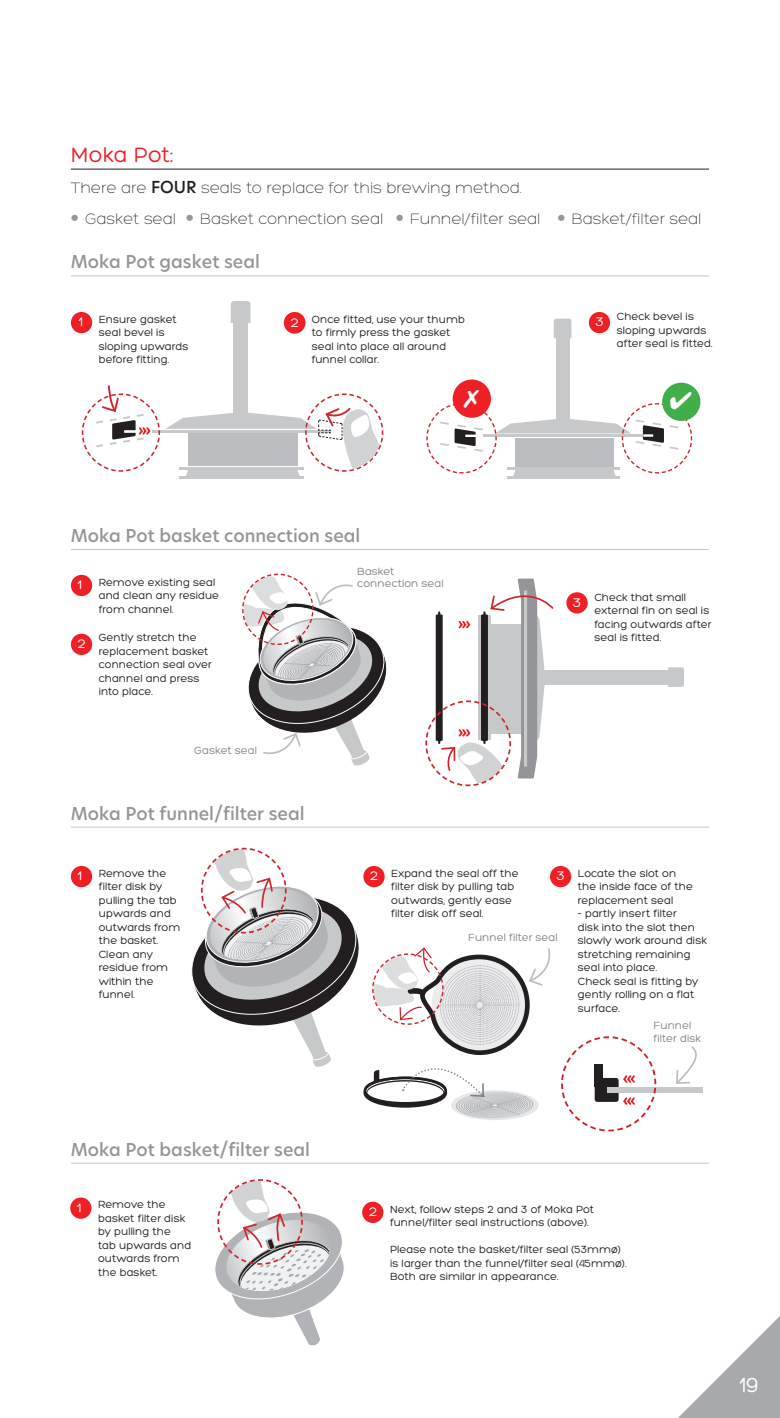
<style>
.page{position:relative;width:780px;height:1418px;background:#fff}
.page>*{position:absolute;margin:0;border:0;box-sizing:border-box;transform-origin:0 0}
.t1{font:22.5px "Hero";color:#ee2026}
.t2{font:22.5px "Hero";color:#fff}
.t3{font:500 17.5px "Hero New";color:#939598}
.t4{font:300 16.25px "Hero";color:#231f20}
.t5{font:13.5px "Hero";color:#fff;scale:1.11 1}
.t6{font:11.25px/13.5px "Hero";color:#231f20}
.t7{font:11.25px/11.2px "Hero";color:#828487}
.s1{font-family:"Hero New";font-weight:500}
.s2{font-weight:400;font-size:37.5px;color:#95969a}
.s3{font-size:13.5px;color:#fff}
</style>
<div class="page">
<div style="left:233px;top:301px;width:15px;height:117px;background:#c7c8ca"></div>
<svg style="left:231px;top:301px;width:19px;height:22px"></svg>
<hr style="left:179px;top:476px;width:125px;height:3px;background:#c7c8ca">
<div style="left:71px;top:312px;width:21px;height:21px;background:#ee2026;border-radius:50%"></div>
<div style="left:284px;top:312px;width:21px;height:21px;background:#ee2026;border-radius:50%"></div>
<hr style="left:71px;top:275px;width:638px;height:1px;background:#c5c3c5">
<div style="left:556px;top:319px;width:13px;height:104px;background:#c7c8ca"></div>
<svg style="left:553px;top:318px;width:18px;height:20px"></svg>
<hr style="left:507px;top:476px;width:112px;height:2px;background:#c7c8ca">
<div style="left:452px;top:379px;width:39px;height:39px;background:#ee2026;border-radius:50%"></div>
<div style="left:662px;top:383px;width:38px;height:38px;background:#40ae49;border-radius:50%"></div>
<hr style="left:71px;top:1162px;width:638px;height:1px;background:#c5c3c5">
<hr style="left:71px;top:549px;width:638px;height:1px;background:#c5c3c5">
<div style="left:539px;top:669px;width:134px;height:15px;background:#c7c8ca"></div>
<svg style="left:668px;top:667px;width:16px;height:20px"></svg>
<div style="left:71px;top:575px;width:21px;height:21px;background:#ee2026;border-radius:50%"></div>
<div style="left:71px;top:633px;width:21px;height:22px;background:#ee2026;border-radius:50%"></div>
<hr style="left:71px;top:826px;width:638px;height:1px;background:#c5c3c5">
<div style="left:71px;top:866px;width:21px;height:21px;background:#ee2026;border-radius:50%"></div>
<div style="left:606px;top:1087px;width:96px;height:5px;background:#c7c8ca"></div>
<svg style="left:561px;top:1036px;width:96px;height:96px"></svg>
<div style="left:550px;top:866px;width:21px;height:21px;background:#ee2026;border-radius:50%"></div>
<div style="left:566px;top:592px;width:21px;height:21px;background:#ee2026;border-radius:50%"></div>
<div style="left:588px;top:312px;width:22px;height:21px;background:#ee2026;border-radius:50%"></div>
<svg style="left:676px;top:1046px;width:21px;height:38px"></svg>
<svg style="left:191px;top:847px;width:363px;height:273px"></svg>
<svg style="left:425px;top:578px;width:130px;height:209px"></svg>
<hr style="left:71px;top:169px;width:638px;height:1px;background:#231f20">
<div style="left:70px;top:1197px;width:21px;height:21px;background:#ee2026;border-radius:50%"></div>
<svg style="left:215px;top:1179px;width:129px;height:167px"></svg>
<div style="left:362px;top:1201px;width:21px;height:21px;background:#ee2026;border-radius:50%"></div>
<svg style="left:242px;top:573px;width:145px;height:193px"></svg>
<svg style="left:679px;top:1316px;width:101px;height:101px"></svg>
<svg style="left:81px;top:385px;width:303px;height:91px"></svg>
<svg style="left:426px;top:389px;width:266px;height:88px"></svg>
<h1 class="t1" style="left:71px;top:143px;width:104px">Moka Pot:</h1>
<h3 class="t4" style="left:71px;top:180px;width:453px">There are <span class="s1">FOUR</span> seals to replace for this brewing method.</h3>
<h3 class="t4" style="left:71px;top:211px;width:106px"><span class="s2">•</span> Gasket seal</h3>
<h3 class="t4" style="left:186px;top:211px;width:199px"><span class="s2">•</span> Basket connection seal</h3>
<h3 class="t4" style="left:395px;top:211px;width:146px"><span class="s2">•</span> Funnel/filter seal</h3>
<h3 class="t4" style="left:557px;top:211px;width:146px"><span class="s2">•</span> Basket/filter seal</h3>
<h2 class="t3" style="left:71px;top:250px;width:190px">Moka Pot gasket seal</h2>
<p class="t6" style="left:78px;top:312px;width:100px"><span class="s3">1</span> Ensure gasket</p>
<p class="t5" style="left:290px;top:315px;width:9px">2</p>
<p class="t6" style="left:99px;top:326px;width:91px">seal bevel is sloping upwards before fitting.</p>
<p class="t6" style="left:312px;top:312px;width:155px">Once fitted, use your thumb to firmly press the gasket seal into place all around funnel collar.</p>
<p class="t5" style="left:595px;top:315px;width:9px">3</p>
<p class="t6" style="left:616px;top:310px;width:97px">Check bevel is sloping upwards after seal is fitted.</p>
<h2 class="t3" style="left:71px;top:524px;width:291px">Moka Pot basket connection seal</h2>
<p class="t6" style="left:99px;top:575px;width:122px;text-indent:-22px"><span class="s3">1</span> Remove existing seal and clean any residue from channel.</p>
<p class="t6" style="left:99px;top:631px;width:115px">Gently stretch the replacement basket connection seal over channel and press into place.</p>
<p class="t7" style="left:357px;top:566px;width:88px">Basket connection seal</p>
<p class="t5" style="left:77px;top:637px;width:9px">2</p>
<p class="t7" style="left:194px;top:745px;width:64px">Gasket seal</p>
<h2 class="t3" style="left:71px;top:801px;width:235px">Moka Pot funnel/filter seal</h2>
<p class="t5" style="left:573px;top:595px;width:9px">3</p>
<p class="t6" style="left:594px;top:590px;width:119px">Check that small external fin on seal is facing outwards after seal is fitted.</p>
<p class="t6" style="left:77px;top:866px;width:91px"><span class="s3">1</span> Remove the</p>
<p class="t5" style="left:370px;top:869px;width:9px">2</p>
<p class="t6" style="left:99px;top:880px;width:83px">filter disk by pulling the tab upwards and outwards from the basket.<br>Clean any residue from within the funnel.</p>
<p class="t6" style="left:391px;top:866px;width:129px">Expand the seal off the filter disk by pulling tab outwards, gently ease filter disk off seal.</p>
<p class="t6" style="left:578px;top:866px;width:117px;text-indent:-21px"><span class="s3">3</span> Locate the slot on the inside face of the replacement seal</p>
<p class="t6" style="left:578px;top:907px;width:131px">- partly insert filter<br>disk into the slot then slowly work around disk stretching remaining seal into place.<br>Check seal is fitting by gently rolling on a flat surface.</p>
<p class="t7" style="left:468px;top:931px;width:91px">Funnel filter seal</p>
<p class="t7" style="left:653px;top:1018px;width:49px;line-height:13.5px">Funnel filter disk</p>
<h2 class="t3" style="left:71px;top:1137px;width:241px">Moka Pot basket/filter seal</h2>
<p class="t6" style="left:98px;top:1197px;width:95px;text-indent:-22px"><span class="s3">1</span> Remove the basket filter disk by pulling the tab upwards and outwards from the basket.</p>
<p class="t6" style="left:390px;top:1202px;width:206px;text-indent:-21px"><span class="s3">2</span> Next, follow steps 2 and 3 of Moka Pot funnel/filter seal instructions (above).</p>
<p class="t6" style="left:390px;top:1242px;width:238px">Please note the basket/filter seal (53mmø) is larger than the funnel/filter seal (45mmø).<br>Both are similar in appearance.</p>
<h1 class="t2" style="left:738px;top:1373px;width:21px">19</h1>
</div>
